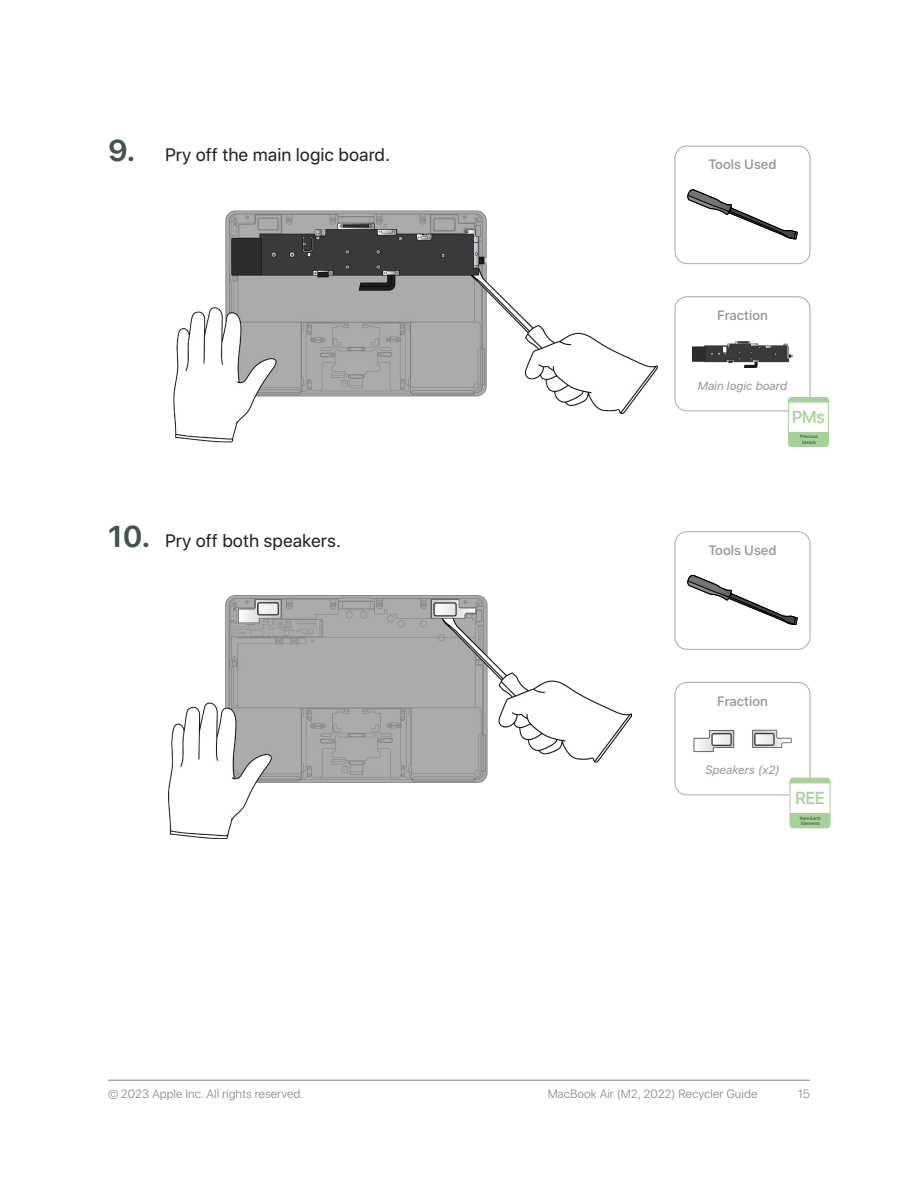
<style>
.page{position:relative;width:918px;height:1188px;background:#fff}
.page>*{position:absolute;margin:0;border:0;box-sizing:border-box;transform-origin:0 0}
.t1{font:18px "SF Hello";color:#231f20}
.t2{font:500 17.25px "SF Hello";letter-spacing:-.04em;color:#a5d396}
.Fraction__Heading{font:500 13.5px "SF Hello";color:#939598}
.t3{font:300 12px "SF Hello";color:#808285}
.Fraction__Description{font:italic 12px "SF Hello";color:#939598}
.t4{font:500 4.65px/5.7px "SF Hello";letter-spacing:-.02em;color:#41524f;text-align:center}
.s1{font-weight:600;font-size:30px;color:#415350}
</style>
<div class="page">
<hr style="left:108px;top:1080px;width:702px;height:1px;background:#808285">
<img style="left:173px;top:210px;width:485px;height:233px">
<img style="left:168px;top:596px;width:463px;height:243px">
<div style="left:675px;top:146px;width:135px;height:118px;border:1px solid #a8a9ad;border-radius:12px"></div>
<div style="left:675px;top:296px;width:135px;height:115px;border:1px solid #a8a9ad;border-radius:12px"></div>
<svg style="left:688px;top:190px;width:109px;height:49px"></svg>
<img style="left:692px;top:342px;width:101px;height:25px">
<div style="left:788px;top:402px;width:41px;height:32px;background:#fff"></div>
<svg style="left:788px;top:431px;width:41px;height:16px"></svg>
<svg style="left:788px;top:397px;width:41px;height:6px"></svg>
<div style="left:788px;top:397px;width:41px;height:50px;border:1px solid #a5d396;border-radius:3px"></div>
<div style="left:675px;top:531px;width:135px;height:119px;border:1px solid #a8a9ad;border-radius:12px"></div>
<div style="left:675px;top:682px;width:135px;height:113px;border:1px solid #a8a9ad;border-radius:12px"></div>
<svg style="left:688px;top:575px;width:109px;height:50px"></svg>
<img style="left:693px;top:729px;width:99px;height:24px">
<div style="left:790px;top:783px;width:40px;height:32px;background:#fff"></div>
<svg style="left:790px;top:813px;width:40px;height:15px"></svg>
<svg style="left:790px;top:778px;width:40px;height:6px"></svg>
<div style="left:790px;top:778px;width:40px;height:50px;border:1px solid #a5d396;border-radius:3px"></div>
<p class="t1" style="left:108px;top:144px;width:284px"><span class="s1">9.</span> Pry off the main logic board.</p>
<p class="t1" style="left:108px;top:530px;width:234px"><span class="s1">10.</span> Pry off both speakers.</p>
<p class="Fraction__Heading" style="left:708px;top:157px;width:70px">Tools Used</p>
<p class="Fraction__Heading" style="left:717px;top:308px;width:52px">Fraction</p>
<p class="Fraction__Description" style="left:698px;top:377px;width:91px">Main logic board</p>
<p class="t2" style="left:792px;top:407px;width:35px">PMs</p>
<p class="t4" style="left:800px;top:433px;width:19px">Precious<br>Metals</p>
<p class="Fraction__Heading" style="left:708px;top:543px;width:70px">Tools Used</p>
<p class="Fraction__Heading" style="left:717px;top:693px;width:52px">Fraction</p>
<p class="Fraction__Description" style="left:705px;top:761px;width:76px">Speakers (x2)</p>
<p class="t2" style="left:795px;top:788px;width:31px">REE</p>
<p class="t4" style="left:800px;top:815px;width:23px;text-align:left">Rare Earth<br>Elements</p>
<p class="t3" style="left:108px;top:1087px;width:197px">© 2023 Apple Inc. All rights reserved.</p>
<p class="t3" style="left:548px;top:1087px;width:211px">MacBook Air (M2, 2022) Recycler Guide</p>
<p class="t3" style="left:798px;top:1087px;width:14px">15</p>
</div>
